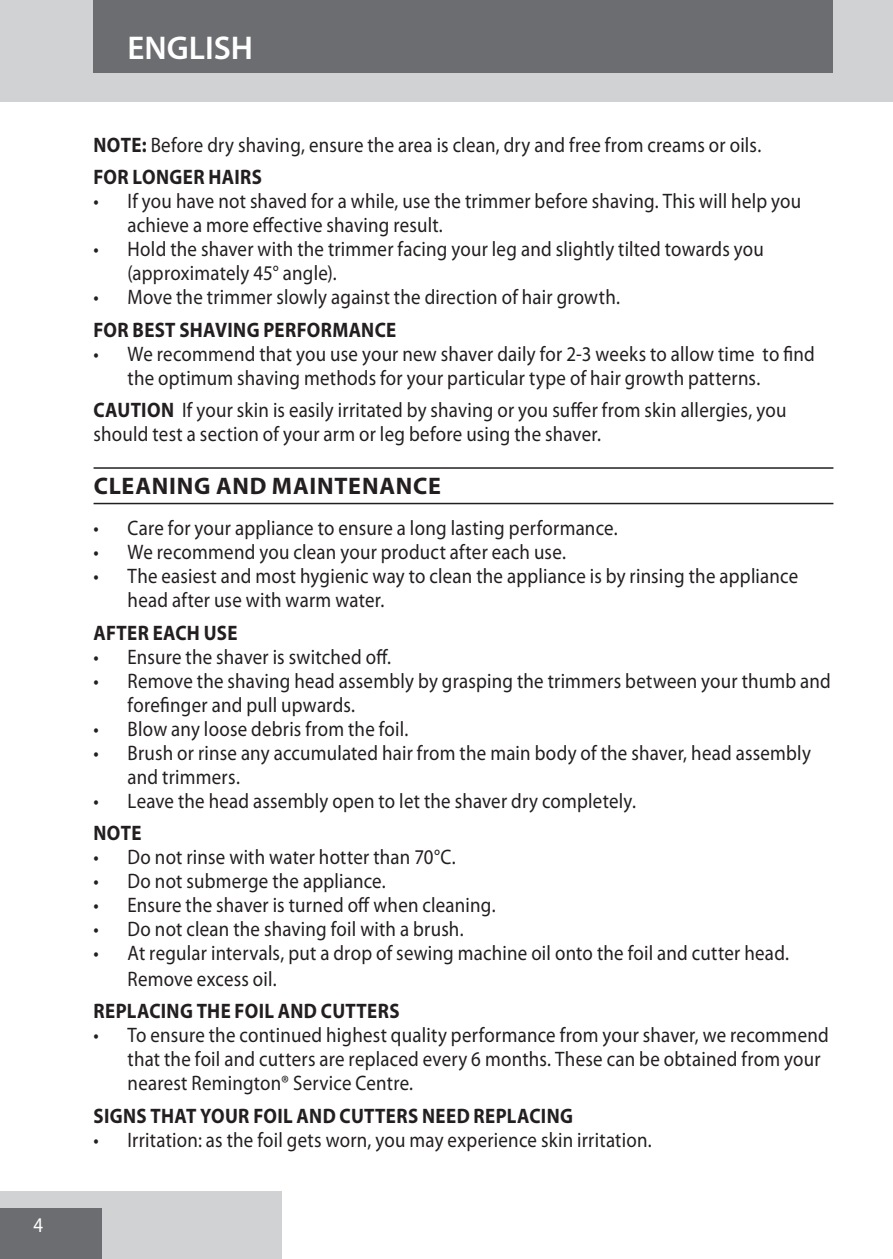
<style>
.page{position:relative;width:893px;height:1259px;background:#fff}
.page>*{position:absolute;margin:0;border:0;box-sizing:border-box;transform-origin:0 0}
.t1{font:600 33px "Myriad Pro";color:#fff}
.heading{font:700 24px "Myriad Pro";letter-spacing:.03em;color:#231f20}
.default_bullet{font:21px/24px "Myriad Pro";letter-spacing:.01em;color:#231f20;scale:.9 1}
.Subheading{font:700 21px "Myriad Pro";letter-spacing:.02em;color:#231f20;scale:.9 1}
.default{font:21px "Myriad Pro";letter-spacing:.01em;color:#231f20;scale:.9 1}
.default-2{font:21px "Myriad Pro";color:#fff;scale:.9 1}
.s1{font-weight:700}
</style>
<div class="page">
<div style="left:0;top:0;width:893px;height:102px;background:#d1d2d4"></div>
<div style="left:0;top:1191px;width:282px;height:68px;background:#d1d2d4"></div>
<div style="left:0;top:1208px;width:102px;height:51px;background:#6c6d70"></div>
<div style="left:94px;top:0;width:739px;height:73px;background:#6c6d70"></div>
<hr style="left:94px;top:467px;width:739px;height:2px;background:#231f20">
<hr style="left:94px;top:503px;width:739px;height:1px;background:#231f20">
<p class="default-2" style="left:33px;top:1212px;width:12px">4</p>
<p class="t1" style="left:128px;top:27px;width:127px">ENGLISH</p>
<p class="default" style="left:94px;top:132px;width:743px"><span class="s1">NOTE:</span> Before dry shaving, ensure the area is clean, dry and free from creams or oils.</p>
<p class="Subheading" style="left:94px;top:164px;width:189px">FOR LONGER HAIRS</p>
<p class="default_bullet" style="left:128px;top:189px;width:750px;text-indent:-34px">• If you have not shaved for a while, use the trimmer before shaving. This will help you achieve a more effective shaving result.</p>
<p class="default_bullet" style="left:128px;top:237px;width:708px;text-indent:-34px">• Hold the shaver with the trimmer facing your leg and slightly tilted towards you (approximately 45° angle).</p>
<p class="default_bullet" style="left:94px;top:285px;width:587px">• Move the trimmer slowly against the direction of hair growth.</p>
<p class="Subheading" style="left:94px;top:316px;width:338px">FOR BEST SHAVING PERFORMANCE</p>
<p class="default_bullet" style="left:128px;top:341px;width:765px;text-indent:-34px">• We recommend that you use your new shaver daily for 2-3 weeks to allow time to find the optimum shaving methods for your particular type of hair growth patterns.</p>
<p class="default_bullet" style="left:94px;top:398px;width:771px"><span class="s1">CAUTION</span> If your skin is easily irritated by shaving or you suffer from skin allergies, you should test a section of your arm or leg before using the shaver.</p>
<p class="heading" style="left:94px;top:470px;width:349px">CLEANING AND MAINTENANCE</p>
<p class="default_bullet" style="left:94px;top:516px;width:584px">• Care for your appliance to ensure a long lasting performance.</p>
<p class="default_bullet" style="left:94px;top:540px;width:526px">• We recommend you clean your product after each use.</p>
<p class="default_bullet" style="left:128px;top:564px;width:747px;text-indent:-34px">• The easiest and most hygienic way to clean the appliance is by rinsing the appliance head after use with warm water.</p>
<p class="Subheading" style="left:94px;top:619px;width:161px">AFTER EACH USE</p>
<p class="default_bullet" style="left:94px;top:644px;width:332px">• Ensure the shaver is switched off.</p>
<p class="default_bullet" style="left:128px;top:668px;width:783px;text-indent:-34px">• Remove the shaving head assembly by grasping the trimmers between your thumb and forefinger and pull upwards.</p>
<p class="default_bullet" style="left:94px;top:716px;width:351px">• Blow any loose debris from the foil.</p>
<p class="default_bullet" style="left:128px;top:740px;width:761px;text-indent:-34px">• Brush or rinse any accumulated hair from the main body of the shaver, head assembly and trimmers.</p>
<p class="default_bullet" style="left:94px;top:788px;width:604px">• Leave the head assembly open to let the shaver dry completely.</p>
<p class="Subheading" style="left:94px;top:819px;width:55px">NOTE</p>
<p class="default_bullet" style="left:94px;top:845px;width:404px">• Do not rinse with water hotter than 70°C.</p>
<p class="default_bullet" style="left:94px;top:869px;width:326px">• Do not submerge the appliance.</p>
<p class="default_bullet" style="left:94px;top:893px;width:448px">• Ensure the shaver is turned off when cleaning.</p>
<p class="default_bullet" style="left:94px;top:917px;width:413px">• Do not clean the shaving foil with a brush.</p>
<p class="default_bullet" style="left:128px;top:940px;width:737px;line-height:25.2px;text-indent:-34px">• At regular intervals, put a drop of sewing machine oil onto the foil and cutter head.<br>Remove excess oil.</p>
<p class="Subheading" style="left:94px;top:997px;width:342px">REPLACING THE FOIL AND CUTTERS</p>
<p class="default_bullet" style="left:128px;top:1022px;width:781px;text-indent:-34px">• To ensure the continued highest quality performance from your shaver, we recommend that the foil and cutters are replaced every 6 months. These can be obtained from your nearest Remington® Service Centre.</p>
<p class="Subheading" style="left:94px;top:1102px;width:534px">SIGNS THAT YOUR FOIL AND CUTTERS NEED REPLACING</p>
<p class="default_bullet" style="left:94px;top:1127px;width:622px">• Irritation: as the foil gets worn, you may experience skin irritation.</p>
</div>
